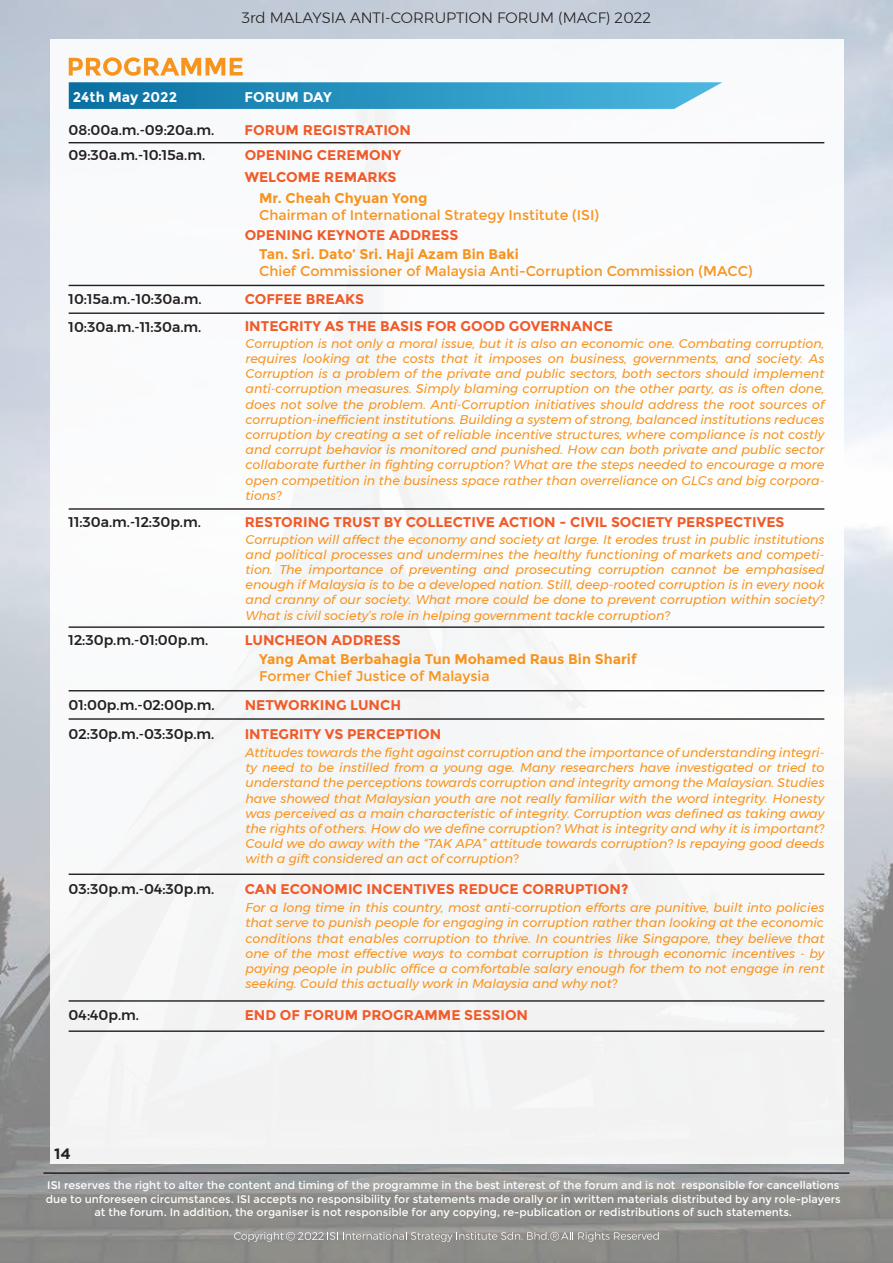
<style>
.page{position:relative;width:893px;height:1263px;background:#fff}
.page>*{position:absolute;margin:0;border:0;box-sizing:border-box;transform-origin:0 0}
.t1{font:300 15px "Montserrat";color:#231f20}
.t2{font:700 15px "Gotham";color:#231f20}
.t3{font:700 14.1px/27.6px "Montserrat";color:#f15a29}
.t4{font:500 14.1px/27.8px "Montserrat";color:#231f20}
.t5{font:14.1px "Montserrat";color:#f7941e}
.t6{font:700 14.1px "Montserrat";color:#f7941e}
.t7{font:700 14.1px "Montserrat";color:#fff}
.t8{font:italic 12.6px/15.1px "Montserrat";color:#f7941e;text-align:justify}
.t9{font:10.95px/13.2px "Montserrat";color:#fff;text-align:center}
</style>
<div class="page">
<img style="left:0;top:0;width:893px;height:1263px">
<div style="left:50px;top:39px;width:793px;height:1125px;background:#fff"></div>
<svg style="left:69px;top:57px;width:174px;height:19px"></svg>
<svg style="left:69px;top:82px;width:653px;height:27px;background:#3298c3"></svg>
<hr style="left:43px;top:1172px;width:806px;height:2px;background:#231f20">
<hr style="left:69px;top:142px;width:755px;height:1px;background:#231f20">
<hr style="left:69px;top:285px;width:755px;height:1px;background:#231f20">
<hr style="left:69px;top:508px;width:755px;height:2px;background:#231f20">
<hr style="left:69px;top:312px;width:755px;height:2px;background:#231f20">
<hr style="left:69px;top:1000px;width:755px;height:2px;background:#231f20">
<hr style="left:69px;top:1030px;width:755px;height:2px;background:#231f20">
<hr style="left:69px;top:626px;width:755px;height:2px;background:#231f20">
<hr style="left:69px;top:718px;width:755px;height:2px;background:#231f20">
<hr style="left:69px;top:873px;width:755px;height:2px;background:#231f20">
<hr style="left:69px;top:690px;width:755px;height:1px;background:#231f20">
<svg style="left:234px;top:1232px;width:425px;height:10px;background:#a2a19e"></svg>
<p class="t1" style="left:241px;top:7px;width:411px">3rd MALAYSIA ANTI-CORRUPTION FORUM (MACF) 2022</p>
<p class="t7" style="left:73px;top:89px;width:106px">24th May 2022</p>
<p class="t7" style="left:245px;top:89px;width:89px">FORUM DAY</p>
<p class="t4" style="left:69px;top:116px;width:147px">08:00a.m.-09:20a.m.</p>
<p class="t3" style="left:245px;top:116px;width:168px">FORUM REGISTRATION</p>
<p class="t4" style="left:69px;top:141px;width:138px">09:30a.m.-10:15a.m.</p>
<p class="t3" style="left:245px;top:142px;width:158px">OPENING CEREMONY</p>
<p class="t4" style="left:69px;top:285px;width:135px">10:15a.m.-10:30a.m.<br>10:30a.m.-11:30a.m.</p>
<p class="t3" style="left:245px;top:163px;width:153px">WELCOME REMARKS</p>
<p class="t6" style="left:259px;top:190px;width:170px">Mr. Cheah Chyuan Yong</p>
<p class="t5" style="left:259px;top:207px;width:342px">Chairman of International Strategy Institute (ISI)</p>
<p class="t6" style="left:259px;top:246px;width:261px">Tan. Sri. Dato’ Sri. Haji Azam Bin Baki</p>
<p class="t5" style="left:259px;top:263px;width:495px">Chief Commissioner of Malaysia Anti-Corruption Commission (MACC)</p>
<p class="t3" style="left:245px;top:221px;width:215px">OPENING KEYNOTE ADDRESS</p>
<p class="t3" style="left:245px;top:285px;width:370px">COFFEE BREAKS<br>INTEGRITY AS THE BASIS FOR GOOD GOVERNANCE</p>
<p class="t8" style="left:245px;top:336px;width:580px">Corruption is not only a moral issue, but it is also an economic one. Combating corruption, requires looking at the costs that it imposes on business, governments, and society. As Corruption is a problem of the private and public sectors, both sectors should implement anti-corruption measures. Simply blaming corruption on the other party, as is often done, does not solve the problem. Anti-Corruption initiatives should address the root sources of corruption-inefficient institutions. Building a system of strong, balanced institutions reduces corruption by creating a set of reliable incentive structures, where compliance is not costly and corrupt behavior is monitored and punished. How can both private and public sector collaborate further in fighting corruption? What are the steps needed to encourage a more open competition in the business space rather than overreliance on GLCs and big corpora&shy;tions?</p>
<p class="t4" style="left:69px;top:508px;width:134px">11:30a.m.-12:30p.m.</p>
<p class="t3" style="left:245px;top:509px;width:541px">RESTORING TRUST BY COLLECTIVE ACTION - CIVIL SOCIETY PERSPECTIVES</p>
<p class="t8" style="left:245px;top:531px;width:581px">Corruption will affect the economy and society at large. It erodes trust in public institutions and political processes and undermines the healthy functioning of markets and competi&shy;tion. The importance of preventing and prosecuting corruption cannot be emphasised enough if Malaysia is to be a developed nation. Still, deep-rooted corruption is in every nook and cranny of our society. What more could be done to prevent corruption within society?<br>What is civil society’s role in helping government tackle corruption?</p>
<p class="t4" style="left:69px;top:626px;width:141px">12:30p.m.-01:00p.m.</p>
<p class="t3" style="left:245px;top:627px;width:158px">LUNCHEON ADDRESS</p>
<p class="t4" style="left:69px;top:691px;width:147px">01:00p.m.-02:00p.m.</p>
<p class="t6" style="left:259px;top:651px;width:379px">Yang Amat Berbahagia Tun Mohamed Raus Bin Sharif</p>
<p class="t5" style="left:259px;top:668px;width:232px">Former Chief Justice of Malaysia</p>
<p class="t3" style="left:245px;top:691px;width:158px">NETWORKING LUNCH</p>
<p class="t4" style="left:69px;top:720px;width:147px">02:30p.m.-03:30p.m.</p>
<p class="t3" style="left:245px;top:720px;width:198px">INTEGRITY VS PERCEPTION</p>
<p class="t8" style="left:245px;top:745px;width:580px">Attitudes towards the fight against corruption and the importance of understanding integri&shy;ty need to be instilled from a young age. Many researchers have investigated or tried to understand the perceptions towards corruption and integrity among the Malaysian. Studies have showed that Malaysian youth are not really familiar with the word integrity. Honesty was perceived as a main characteristic of integrity. Corruption was defined as taking away the rights of others. How do we define corruption? What is integrity and why it is important?<br>Could we do away with the “TAK APA” attitude towards corruption? Is repaying good deeds with a gift considered an act of corruption?</p>
<p class="t4" style="left:69px;top:875px;width:147px">03:30p.m.-04:30p.m.</p>
<p class="t3" style="left:245px;top:875px;width:385px">CAN ECONOMIC INCENTIVES REDUCE CORRUPTION?</p>
<p class="t8" style="left:245px;top:900px;width:580px">For a long time in this country, most anti-corruption efforts are punitive, built into policies that serve to punish people for engaging in corruption rather than looking at the economic conditions that enables corruption to thrive. In countries like Singapore, they believe that one of the most effective ways to combat corruption is through economic incentives - by paying people in public office a comfortable salary enough for them to not engage in rent seeking. Could this actually work in Malaysia and why not?</p>
<p class="t4" style="left:69px;top:1001px;width:72px">04:40p.m.</p>
<p class="t2" style="left:54px;top:1145px;width:18px">14</p>
<p class="t3" style="left:245px;top:1002px;width:285px">END OF FORUM PROGRAMME SESSION</p>
<p class="t9" style="left:46px;top:1179px;width:796px">ISI reserves the right to alter the content and timing of the programme in the best interest of the forum and is not responsible for cancellations due to unforeseen circumstances. ISI accepts no responsibility for statements made orally or in written materials distributed by any role-players at the forum. In addition, the organiser is not responsible for any copying, re-publication or redistributions of such statements.</p>
</div>
